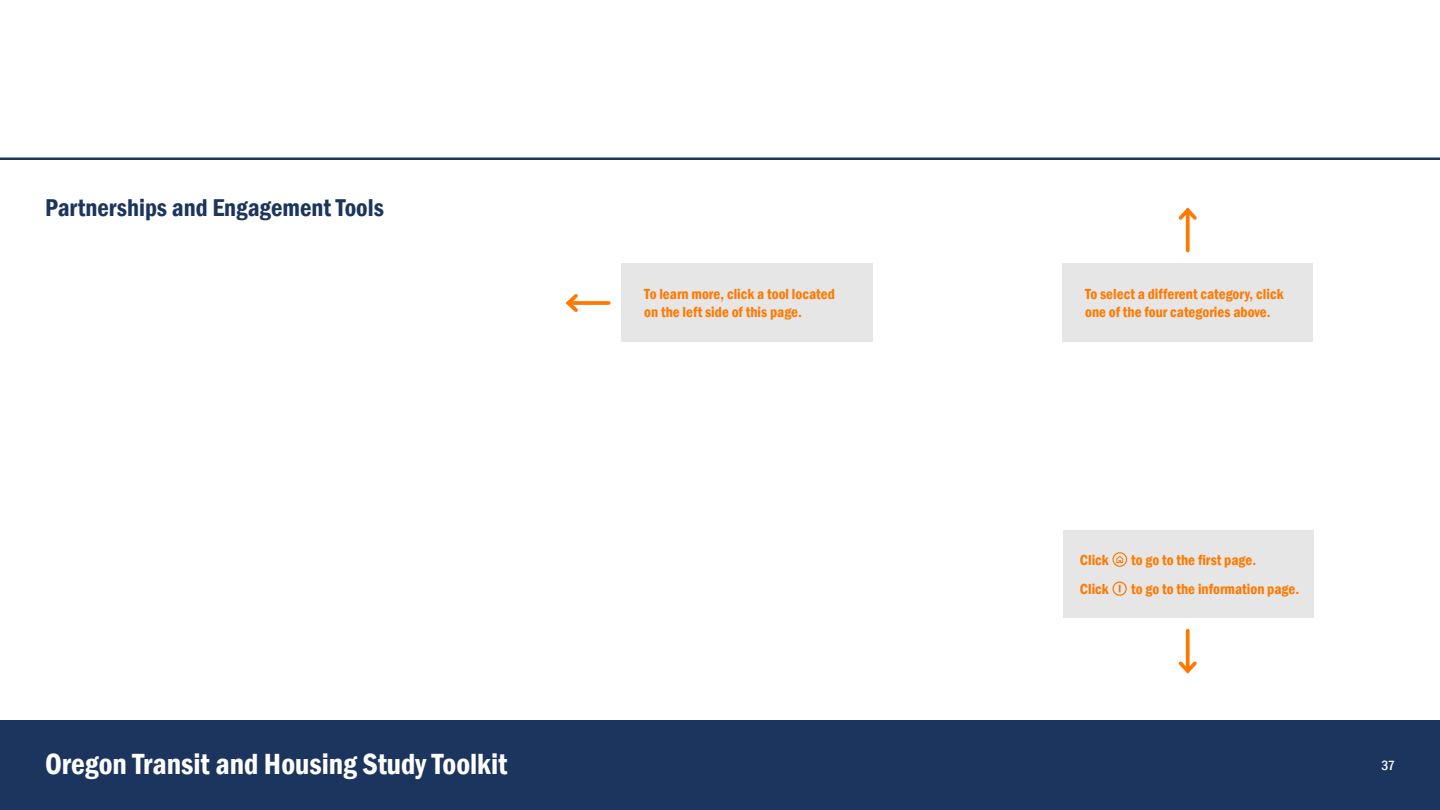
<style>
.page{position:relative;width:1440px;height:810px;background:#fff}
.page>*{position:absolute;margin:0;border:0;box-sizing:border-box;transform-origin:0 0}
.t1{font:600 condensed 30px "Franklin Gothic";color:#fff}
.t2{font:600 condensed 25px "Franklin Gothic";color:#1c355e}
.t3{font:600 condensed 15px/18px "Franklin Gothic";color:#ff7900}
.t4{font:500 condensed 13.75px "Franklin Gothic";color:#fff}
</style>
<div class="page">
<div style="left:0;top:720px;width:1440px;height:90px;background:#1c355e"></div>
<hr style="left:0;top:158px;width:1440px;height:2px;background:#1c355e">
<div style="left:622px;top:264px;width:251px;height:78px;background:#e6e6e6"></div>
<div style="left:1063px;top:264px;width:250px;height:78px;background:#e6e6e6"></div>
<svg style="left:581px;top:301px;width:28px;height:4px"></svg>
<svg style="left:565px;top:294px;width:16px;height:18px"></svg>
<svg style="left:1186px;top:223px;width:4px;height:28px"></svg>
<svg style="left:1178px;top:207px;width:19px;height:16px"></svg>
<svg style="left:1186px;top:631px;width:4px;height:27px"></svg>
<svg style="left:1178px;top:658px;width:19px;height:16px"></svg>
<div style="left:1063px;top:531px;width:250px;height:87px;background:#e6e6e6"></div>
<div style="left:1112px;top:582px;width:15px;height:14px;border:1px solid #ff7900;border-radius:50%"></div>
<svg style="left:1116px;top:556px;width:8px;height:7px"></svg>
<div style="left:1112px;top:552px;width:15px;height:15px;border:1px solid #ff7900;border-radius:50%"></div>
<h2 class="t2" style="left:45px;top:190px;width:340px">Partnerships and Engagement Tools</h2>
<h1 class="t1" style="left:45px;top:744px;width:464px">Oregon Transit and Housing Study Toolkit</h1>
<p class="t3" style="left:644px;top:285px;width:192px">To learn more, click a tool located on the left side of this page.</p>
<p class="t3" style="left:1085px;top:285px;width:200px">To select a different category, click one of the four categories above.</p>
<p class="t3" style="left:1080px;top:550px;width:30px">Click</p>
<p class="t3" style="left:1131px;top:550px;width:126px">to go to the first page.</p>
<p class="t3" style="left:1080px;top:580px;width:30px">Click</p>
<p class="t3" style="left:1131px;top:580px;width:169px">to go to the information page.</p>
<p class="t4" style="left:1381px;top:756px;width:15px">37</p>
</div>
